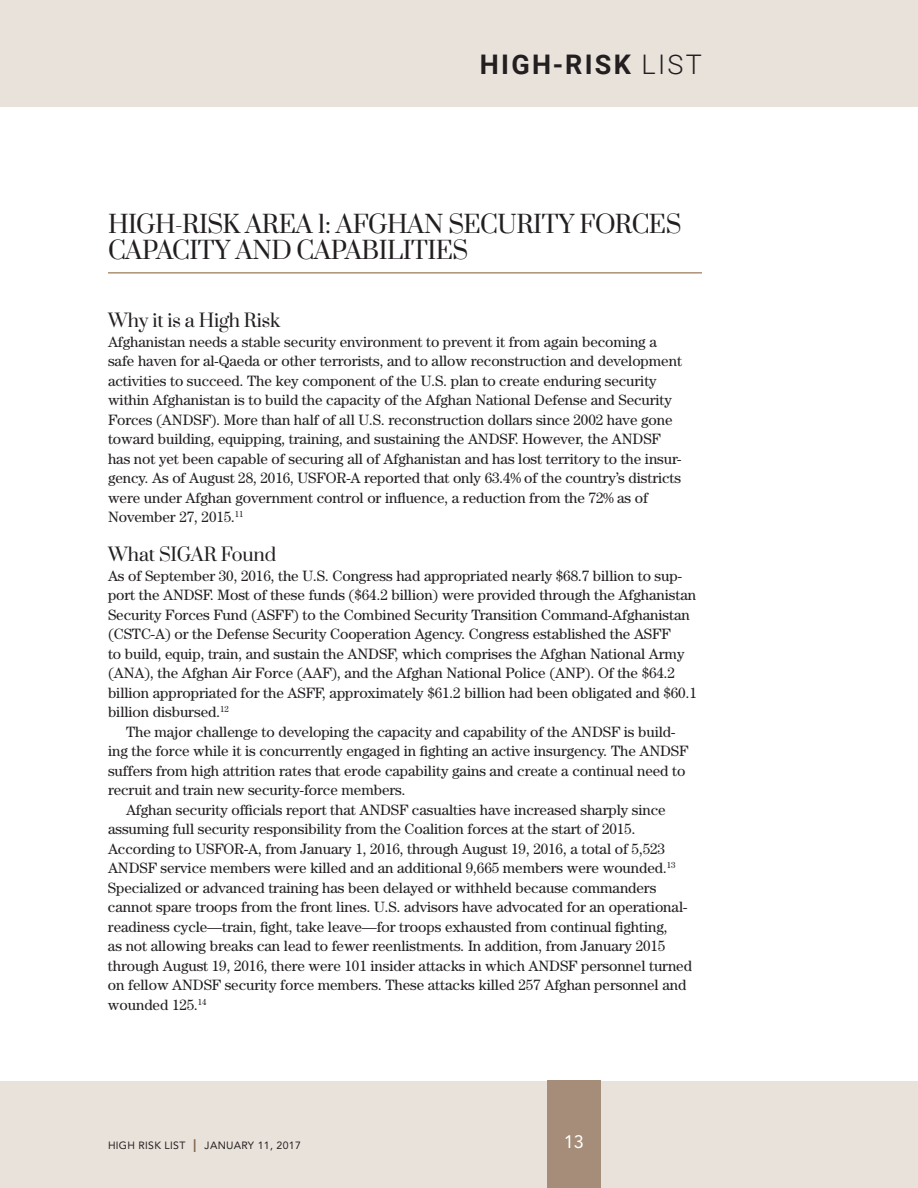
<style>
.page{position:relative;width:918px;height:1188px;background:#fff}
.page>*{position:absolute;margin:0;border:0;box-sizing:border-box;transform-origin:0 0}
.t1{font:700 27px "Roboto";letter-spacing:.085em;color:#231f20}
.t2{font:24px/25.5px "Prata";letter-spacing:-.02em;color:#231f20}
.t3{font:18px "Prata";letter-spacing:-.01em;color:#231f20}
.t4{font:18px "Avenir LT Std";color:#fff}
.t5{font:15px/19.5px "Century Std";letter-spacing:-.005em;color:#231f20}
.t6{font:10.5px "Avenir LT Std";letter-spacing:.03em;color:#231f20}
.s1{font-weight:300}
.s2{font-size:18px;color:#836750}
</style>
<div class="page">
<div style="left:0;top:0;width:918px;height:107px;background:#e9e2db"></div>
<div style="left:0;top:1081px;width:918px;height:107px;background:#e9e2db"></div>
<div style="left:547px;top:1081px;width:54px;height:107px;background:#a58d79"></div>
<hr style="left:108px;top:272px;width:594px;height:2px;background:#af9074">
<h1 class="t1" style="left:480px;top:46px;width:224px">HIGH-RISK <span class="s1">LIST</span></h1>
<h2 class="t2" style="left:108px;top:212px;width:575px">HIGH-RISK AREA 1: AFGHAN SECURITY FORCES<br>CAPACITY AND CAPABILITIES</h2>
<p class="t3" style="left:108px;top:309px;width:174px">Why it is a High Risk</p>
<p class="t5" style="left:108px;top:331px;width:576px">Afghanistan needs a stable security environment to prevent it from again becoming a safe haven for al-Qaeda or other terrorists, and to allow reconstruction and development activities to succeed. The key component of the U.S. plan to create enduring security within Afghanistan is to build the capacity of the Afghan National Defense and Security Forces (ANDSF). More than half of all U.S. reconstruction dollars since 2002 have gone toward building, equipping, training, and sustaining the ANDSF. However, the ANDSF has not yet been capable of securing all of Afghanistan and has lost territory to the insur&shy;gency. As of August 28, 2016, USFOR-A reported that only 63.4% of the country’s districts were under Afghan government control or influence, a reduction from the 72% as of November 27, 2015.<sup>11</sup></p>
<p class="t3" style="left:108px;top:543px;width:170px">What SIGAR Found</p>
<p class="t5" style="left:108px;top:565px;width:590px">As of September 30, 2016, the U.S. Congress had appropriated nearly $68.7 billion to sup&shy;port the ANDSF. Most of these funds ($64.2 billion) were provided through the Afghanistan Security Forces Fund (ASFF) to the Combined Security Transition Command-Afghanistan (CSTC-A) or the Defense Security Cooperation Agency. Congress established the ASFF<br>to build, equip, train, and sustain the ANDSF, which comprises the Afghan National Army (ANA), the Afghan Air Force (AAF), and the Afghan National Police (ANP). Of the $64.2 billion appropriated for the ASFF, approximately $61.2 billion had been obligated and $60.1 billion disbursed.<sup>12</sup></p>
<p class="t5" style="left:126px;top:721px;width:551px">The major challenge to developing the capacity and capability of the ANDSF is build-</p>
<p class="t5" style="left:108px;top:741px;width:582px">ing the force while it is concurrently engaged in fighting an active insurgency. The ANDSF</p>
<p class="t5" style="left:108px;top:760px;width:579px">suffers from high attrition rates that erode capability gains and create a continual need to</p>
<p class="t5" style="left:108px;top:780px;width:299px">recruit and train new security-force members.</p>
<p class="t5" style="left:126px;top:799px;width:541px">Afghan security officials report that ANDSF casualties have increased sharply since</p>
<p class="t5" style="left:108px;top:819px;width:529px">assuming full security responsibility from the Coalition forces at the start of 2015.</p>
<p class="t5" style="left:108px;top:838px;width:559px">According to USFOR-A, from January 1, 2016, through August 19, 2016, a total of 5,523</p>
<p class="t5" style="left:108px;top:858px;width:569px">ANDSF service members were killed and an additional 9,665 members were wounded.<sup>13</sup></p>
<p class="t5" style="left:108px;top:877px;width:550px">Specialized or advanced training has been delayed or withheld because commanders</p>
<p class="t5" style="left:108px;top:897px;width:581px">cannot spare troops from the front lines. U.S. advisors have advocated for an operational-</p>
<p class="t5" style="left:108px;top:916px;width:561px">readiness cycle—train, fight, take leave—for troops exhausted from continual fighting,</p>
<p class="t5" style="left:108px;top:936px;width:559px">as not allowing breaks can lead to fewer reenlistments. In addition, from January 2015</p>
<p class="t5" style="left:108px;top:955px;width:586px">through August 19, 2016, there were 101 insider attacks in which ANDSF personnel turned</p>
<p class="t5" style="left:108px;top:975px;width:580px">on fellow ANDSF security force members. These attacks killed 257 Afghan personnel and</p>
<p class="t5" style="left:108px;top:994px;width:100px">wounded 125.<sup>14</sup></p>
<p class="t6" style="left:108px;top:1139px;width:194px">HIGH RISK LIST <span class="s2">I</span> JANUARY 11, 2017</p>
<p class="t4" style="left:564px;top:1132px;width:22px">13</p>
</div>
